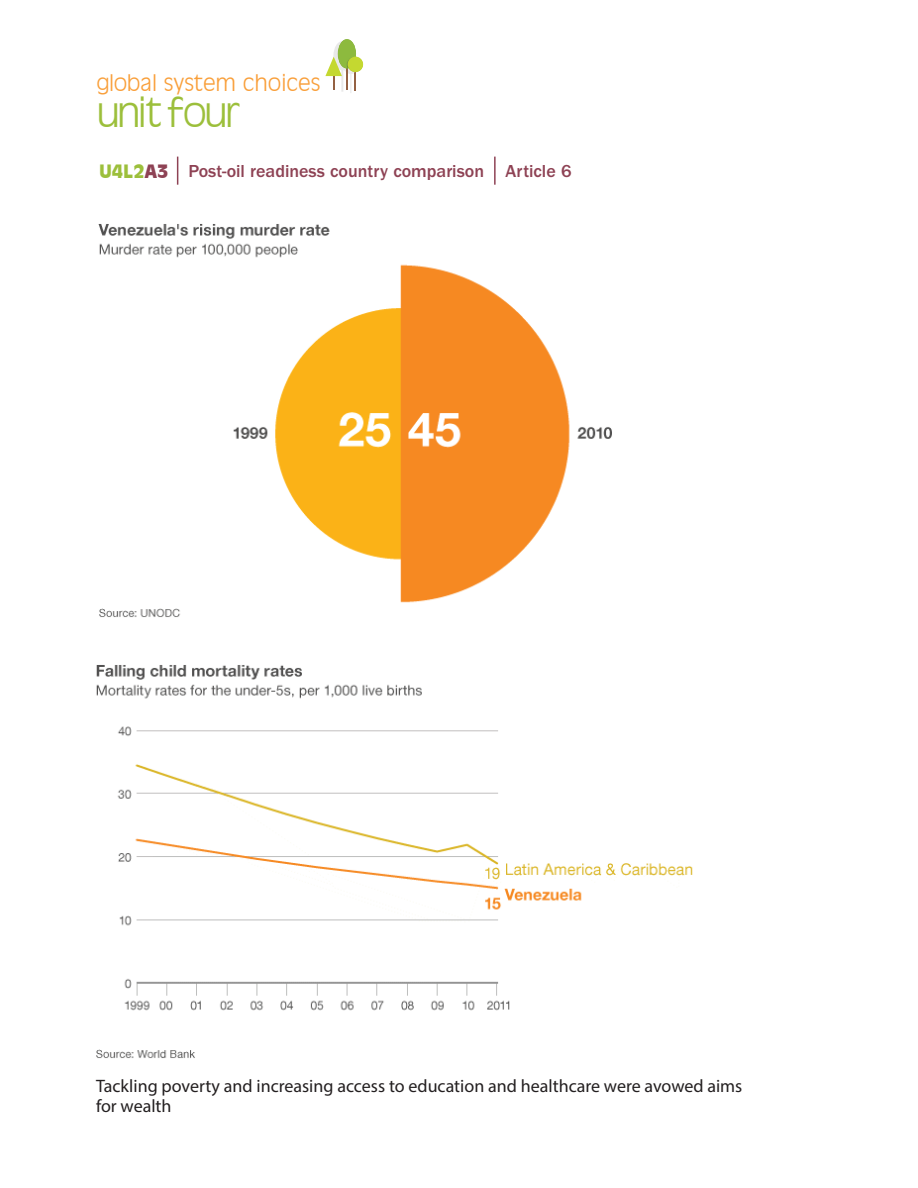
<style>
.page{position:relative;width:918px;height:1188px;background:#fff}
.page>*{position:absolute;margin:0;border:0;box-sizing:border-box;transform-origin:0 0}
.t1{font:300 39.9px "Incised 901 BT";letter-spacing:-.08em;color:#9cbf3b}
.t2{font:300 22.35px "Incised 901 BT";color:#f99f3a}
.t3{font:18px/20.7px "Myriad Pro";color:#231f20}
.t4{font:500 18px "ITC Franklin Gothic Std";color:#8e4254}
.s1{font-family:"Incised 901 BT";font-weight:900;color:#9cbf3b}
.s2{font-family:"Incised 901 BT";font-weight:900}
</style>
<div class="page">
<svg style="left:338px;top:39px;width:18px;height:29px"></svg>
<svg style="left:325px;top:41px;width:37px;height:52px"></svg>
<svg style="left:177px;top:157px;width:1px;height:28px"></svg>
<hr style="left:494px;top:157px;width:2px;height:28px;background:#8e4254">
<img style="left:99px;top:224px;width:513px;height:393px">
<img style="left:96px;top:665px;width:597px;height:393px">
<p class="t2" style="left:97px;top:69px;width:225px">global system choices</p>
<h1 class="t1" style="left:96px;top:88px;width:145px">unit four</h1>
<p class="t4" style="left:99px;top:161px;width:474px"><span class="s1">U4L2</span><span class="s2">A3</span> Post-oil readiness country comparison Article 6</p>
<p class="t3" style="left:96px;top:1075px;width:648px">Tackling poverty and increasing access to education and healthcare were avowed aims for wealth</p>
</div>
